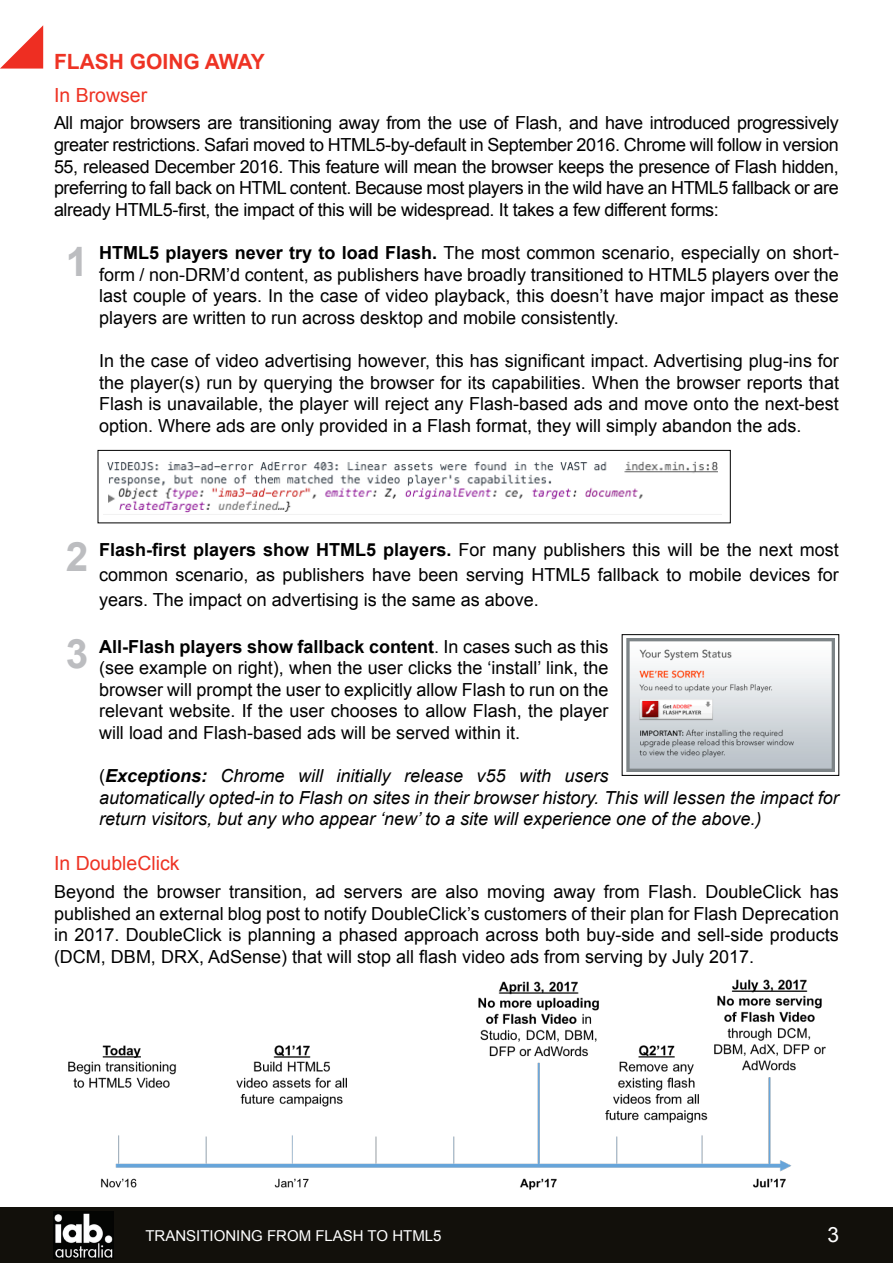
<style>
.page{position:relative;width:893px;height:1263px;background:#fff}
.page>*{position:absolute;margin:0;border:0;box-sizing:border-box;transform-origin:0 0}
.t1{font:700 40.5px "Arial";color:#bcbdc0}
.Head1{font:700 21px "Arial";color:#ee3324}
.t2{font:21px "Arial";color:#fff}
.subhead{font:19.5px "Arial";color:#ee3324}
.body_copy{font:18px/21.6px "Arial";color:#000;text-align:justify}
.body_copy-2{font:italic 18px/21.6px "Arial";color:#000}
.t3{font:15px "Arial";color:#fff}
.s1{font-weight:700}
.s2{font-style:normal}
</style>
<div class="page">
<div style="left:0;top:1208px;width:893px;height:55px;background:#12100b"></div>
<img style="left:54px;top:1212px;width:60px;height:47px">
<svg style="left:0;top:25px;width:43px;height:44px"></svg>
<div style="left:98px;top:450px;width:632px;height:73px;border:1px solid #000"></div>
<img style="left:107px;top:461px;width:611px;height:52px">
<div style="left:622px;top:634px;width:217px;height:141px;border:1px solid #000"></div>
<img style="left:627px;top:639px;width:207px;height:132px">
<img style="left:68px;top:979px;width:758px;height:211px">
<p class="Head1" style="left:54px;top:48px;width:212px">FLASH GOING AWAY</p>
<p class="subhead" style="left:54px;top:82px;width:95px">In Browser</p>
<p class="body_copy" style="left:54px;top:112px;width:786px">All major browsers are transitioning away from the use of Flash, and have introduced progressively greater restrictions. Safari moved to HTML5-by-default in September 2016. Chrome will follow in version 55, released December 2016. This feature will mean the browser keeps the presence of Flash hidden, preferring to fall back on HTML content. Because most players in the wild have an HTML5 fallback or are already HTML5-first, the impact of this will be widespread. It takes a few different forms:</p>
<p class="body_copy" style="left:99px;top:242px;width:741px"><span class="s1">HTML5 players never try to load Flash.</span> The most common scenario, especially on short&shy;form / non-DRM’d content, as publishers have broadly transitioned to HTML5 players over the last couple of years. In the case of video playback, this doesn’t have major impact as these players are written to run across desktop and mobile consistently.</p>
<p class="body_copy" style="left:99px;top:350px;width:741px">In the case of video advertising however, this has significant impact. Advertising plug-ins for the player(s) run by querying the browser for its capabilities. When the browser reports that Flash is unavailable, the player will reject any Flash-based ads and move onto the next-best option. Where ads are only provided in a Flash format, they will simply abandon the ads.</p>
<p class="t1" style="left:66px;top:235px;width:24px">1</p>
<p class="t1" style="left:66px;top:529px;width:24px">2</p>
<p class="body_copy" style="left:99px;top:538px;width:741px;line-height:24.9px"><span class="s1">Flash-first players show HTML5 players.</span> For many publishers this will be the next most common scenario, as publishers have been serving HTML5 fallback to mobile devices for years. The impact on advertising is the same as above.</p>
<p class="body_copy" style="left:99px;top:636px;width:511px"><span class="s1">All-Flash players show fallback content</span>. In cases such as this (see example on right), when the user clicks the ‘install’ link, the browser will prompt the user to explicitly allow Flash to run on the relevant website. If the user chooses to allow Flash, the player will load and Flash-based ads will be served within it.</p>
<p class="body_copy-2" style="left:99px;top:765px;width:741px"><span class="s2">(</span><span class="s1">Exceptions:</span> Chrome will initially release v55 with users<br>automatically opted-in to Flash on sites in their browser history. This will lessen the impact for return visitors, but any who appear ‘new’ to a site will experience one of the above.)</p>
<p class="subhead" style="left:54px;top:851px;width:127px">In DoubleClick</p>
<p class="body_copy" style="left:54px;top:881px;width:786px">Beyond the browser transition, ad servers are also moving away from Flash. DoubleClick has published an external blog post to notify DoubleClick’s customers of their plan for Flash Deprecation in 2017. DoubleClick is planning a phased approach across both buy-side and sell-side products (DCM, DBM, DRX, AdSense) that will stop all flash video ads from serving by July 2017.</p>
<p class="t1" style="left:66px;top:627px;width:24px">3</p>
<p class="t3" style="left:145px;top:1226px;width:298px">TRANSITIONING FROM FLASH TO HTML5</p>
<p class="t2" style="left:827px;top:1221px;width:13px">3</p>
</div>
